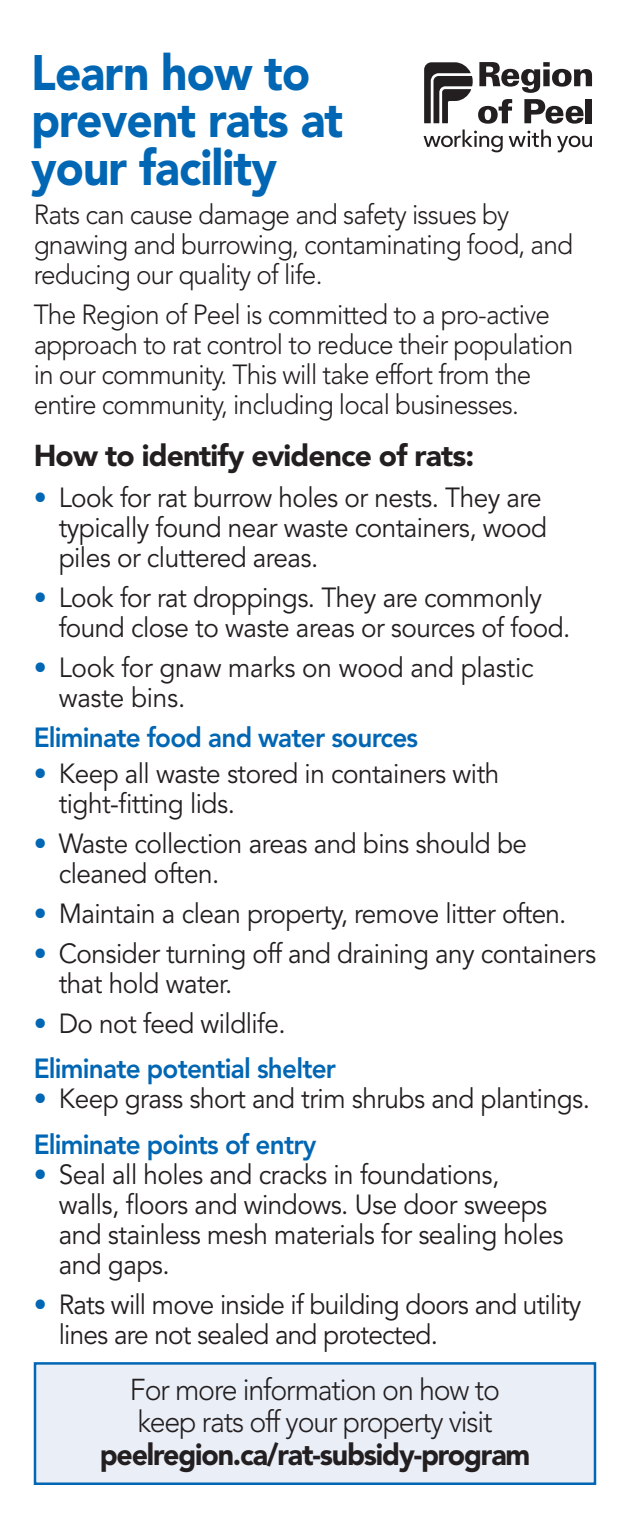
<style>
.page{position:relative;width:630px;height:1530px;background:#fff}
.page>*{position:absolute;margin:0;border:0;box-sizing:border-box;transform-origin:0 0}
.t1{font:900 49.5px/47.5px "Avenir LT Std";letter-spacing:-.02em;color:#0166b3;scale:.93 1}
.t2{font:300 30px/32.5px "Avenir LT Std";letter-spacing:-.04em;color:#231f20;scale:.95 1}
.t3{font:900 30px "Avenir LT Std";letter-spacing:-.04em;color:#231f20;scale:.95 1}
.t4{font:900 30px "Avenir LT Std";letter-spacing:-.04em;color:#231f20}
.t5{font:27.5px/30px "Avenir LT Std";letter-spacing:-.02em;color:#231f20;scale:.95 1}
.t6{font:300 27.5px/30px "Avenir LT Std";letter-spacing:-.03em;color:#231f20;scale:.95 1}
.t7{font:800 27.5px/45.5px "Avenir LT Std";letter-spacing:-.03em;color:#0166b3;scale:.95 1}
.s1{font-weight:300;color:#0166b3}
.s2{font-weight:300}
.s3{font-weight:400;color:#231f20}
.s4{font-weight:800;color:#0166b3}
</style>
<div class="page">
<svg style="left:424px;top:62px;width:168px;height:90px"></svg>
<div style="left:35px;top:1363px;width:560px;height:121px;background:#eaeef7"></div>
<div style="left:34px;top:1362px;width:562px;height:123px;border:2px solid #0166b3"></div>
<h1 class="t1" style="left:31px;top:49px;width:337px">Learn how to prevent rats at your facility</h1>
<p class="t6" style="left:34px;top:199px;width:569px">Rats can cause damage and safety issues by gnawing and burrowing, contaminating food, and reducing our quality of life.</p>
<p class="t6" style="left:34px;top:299px;width:570px">The Region of Peel is committed to a pro-active approach to rat control to reduce their population in our community. This will take effort from the entire community, including local businesses.</p>
<p class="t4" style="left:34px;top:438px;width:442px">How to identify evidence of rats:</p>
<p class="t5" style="left:59px;top:484px;width:516px;text-indent:-25px"><span class="s1">•</span> Look for rat burrow holes or nests. They are typically found near waste containers, wood piles or cluttered areas.</p>
<p class="t5" style="left:59px;top:584px;width:540px;text-indent:-25px"><span class="s1">•</span> Look for rat droppings. They are commonly found close to waste areas or sources of food.</p>
<p class="t5" style="left:59px;top:654px;width:501px;text-indent:-25px"><span class="s1">•</span> Look for gnaw marks on wood and plastic waste bins.</p>
<p class="t7" style="left:34px;top:715px;width:406px">Eliminate food and water sources</p>
<p class="t5" style="left:59px;top:759px;width:465px;text-indent:-25px"><span class="s1">•</span> Keep all waste stored in containers with tight-fitting lids.</p>
<p class="t5" style="left:59px;top:829px;width:494px;text-indent:-25px"><span class="s1">•</span> Waste collection areas and bins should be cleaned often.</p>
<p class="t5" style="left:34px;top:899px;width:562px"><span class="s1">•</span> Maintain a clean property, remove litter often.</p>
<p class="t5" style="left:59px;top:939px;width:567px;text-indent:-25px"><span class="s1">•</span> Consider turning off and draining any containers that hold water.</p>
<p class="t7" style="left:34px;top:1001px;width:320px"><span class="s2">•</span> <span class="s3">Do not feed wildlife.<br></span>Eliminate potential shelter</p>
<p class="t5" style="left:34px;top:1077px;width:587px;line-height:45.5px"><span class="s1">•</span> Keep grass short and trim shrubs and plantings.<br><span class="s4">Eliminate points of entry</span></p>
<p class="t5" style="left:59px;top:1160px;width:533px;text-indent:-25px"><span class="s1">•</span> Seal all holes and cracks in foundations, walls, floors and windows. Use door sweeps and stainless mesh materials for sealing holes and gaps.</p>
<p class="t5" style="left:59px;top:1290px;width:552px;text-indent:-25px"><span class="s1">•</span> Rats will move inside if building doors and utility lines are not sealed and protected.</p>
<p class="t2" style="left:130px;top:1373px;width:391px">For more information on how to keep rats off your property visit</p>
<p class="t3" style="left:100px;top:1436px;width:455px">peelregion.ca/rat-subsidy-program</p>
</div>
